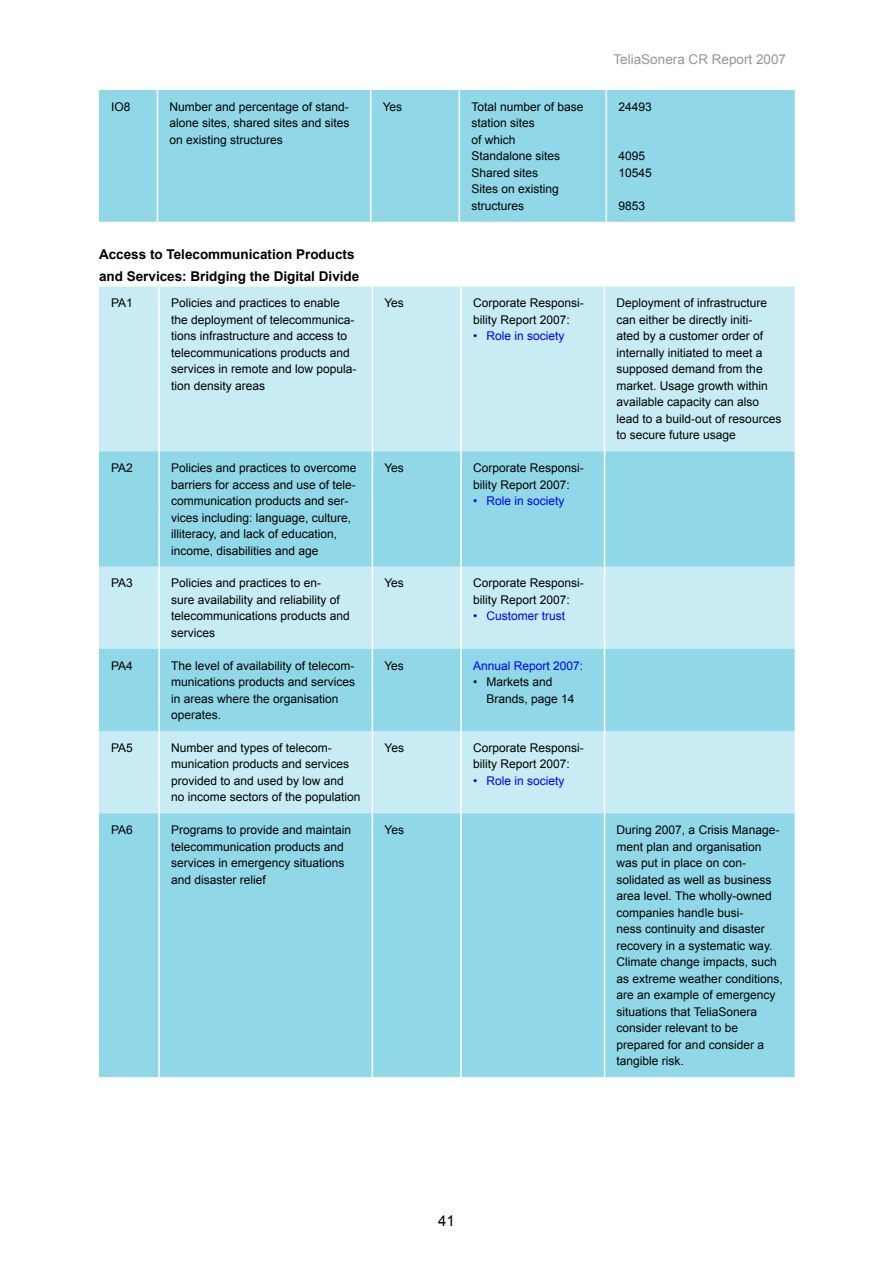
<style>
.page{position:relative;width:893px;height:1263px;background:#fff}
.page>*{position:absolute;margin:0;border:0;box-sizing:border-box;transform-origin:0 0}
.t1{font:15px "Arial";color:#000}
.t2{font:700 13.5px/21.6px "Arial";color:#000}
.t3{font:13.5px "Arial";color:#969696}
.t4{font:12px/16.5px "Arial";color:#000}
.t5{font:12px "Arial";color:#00f}
</style>
<div class="page">
<div style="left:99px;top:90px;width:696px;height:132px;background:#90d8e7"></div>
<hr style="left:157px;top:90px;width:1px;height:132px;background:#fff">
<hr style="left:370px;top:90px;width:1px;height:132px;background:#fff">
<hr style="left:459px;top:90px;width:1px;height:132px;background:#fff">
<hr style="left:606px;top:90px;width:1px;height:132px;background:#fff">
<div style="left:99px;top:287px;width:696px;height:164px;background:#c7ecf3"></div>
<svg style="left:99px;top:451px;width:696px;height:626px;background:#9eddea"></svg>
<hr style="left:158px;top:287px;width:2px;height:164px;background:#fff">
<hr style="left:372px;top:287px;width:1px;height:164px;background:#fff">
<hr style="left:460px;top:287px;width:2px;height:164px;background:#fff">
<hr style="left:604px;top:287px;width:1px;height:164px;background:#fff">
<hr style="left:158px;top:451px;width:2px;height:116px;background:#fff">
<hr style="left:372px;top:451px;width:1px;height:116px;background:#fff">
<hr style="left:460px;top:451px;width:2px;height:116px;background:#fff">
<hr style="left:604px;top:451px;width:1px;height:116px;background:#fff">
<hr style="left:158px;top:567px;width:2px;height:82px;background:#fff">
<hr style="left:372px;top:567px;width:1px;height:82px;background:#fff">
<hr style="left:460px;top:567px;width:2px;height:82px;background:#fff">
<hr style="left:604px;top:567px;width:1px;height:82px;background:#fff">
<hr style="left:158px;top:649px;width:2px;height:82px;background:#fff">
<hr style="left:372px;top:649px;width:1px;height:82px;background:#fff">
<hr style="left:460px;top:649px;width:2px;height:82px;background:#fff">
<hr style="left:604px;top:649px;width:1px;height:82px;background:#fff">
<hr style="left:158px;top:731px;width:2px;height:82px;background:#fff">
<hr style="left:372px;top:731px;width:1px;height:82px;background:#fff">
<hr style="left:460px;top:731px;width:2px;height:82px;background:#fff">
<hr style="left:604px;top:731px;width:1px;height:82px;background:#fff">
<hr style="left:158px;top:813px;width:2px;height:264px;background:#fff">
<hr style="left:372px;top:813px;width:1px;height:264px;background:#fff">
<hr style="left:460px;top:813px;width:2px;height:264px;background:#fff">
<hr style="left:604px;top:813px;width:1px;height:264px;background:#fff">
<p class="t3" style="left:614px;top:50px;width:174px">TeliaSonera CR Report 2007</p>
<p class="t4" style="left:111px;top:98px;width:21px">IO8</p>
<p class="t4" style="left:169px;top:98px;width:182px;text-align:justify">Number and percentage of stand&shy;alone sites, shared sites and sites on existing structures</p>
<p class="t4" style="left:383px;top:98px;width:21px">Yes</p>
<p class="t4" style="left:471px;top:98px;width:114px">Total number of base station sites<br>of which<br>Standalone sites<br>Shared sites<br>Sites on existing structures</p>
<p class="t4" style="left:618px;top:98px;width:35px">24493</p>
<p class="t4" style="left:618px;top:148px;width:35px">4095<br>10545</p>
<p class="t4" style="left:618px;top:197px;width:28px">9853</p>
<p class="t2" style="left:99px;top:244px;width:262px">Access to Telecommunication Products and Services: Bridging the Digital Divide</p>
<p class="t4" style="left:111px;top:295px;width:23px">PA1</p>
<p class="t4" style="left:171px;top:295px;width:187px">Policies and practices to enable the deployment of telecommunica&shy;tions infrastructure and access to telecommunications products and services in remote and low popula&shy;tion density areas</p>
<p class="t4" style="left:384px;top:295px;width:21px">Yes</p>
<p class="t4" style="left:473px;top:295px;width:112px">Corporate Responsi&shy;bility Report 2007:</p>
<p class="t5" style="left:473px;top:328px;width:93px">• Role in society</p>
<p class="t4" style="left:111px;top:460px;width:23px">PA2</p>
<p class="t4" style="left:171px;top:460px;width:187px">Policies and practices to overcome barriers for access and use of tele&shy;communication products and ser&shy;vices including: language, culture, illiteracy, and lack of education, income, disabilities and age</p>
<p class="t4" style="left:384px;top:460px;width:21px">Yes</p>
<p class="t4" style="left:473px;top:460px;width:112px">Corporate Responsi&shy;bility Report 2007:</p>
<p class="t5" style="left:473px;top:493px;width:93px">• Role in society</p>
<p class="t4" style="left:111px;top:575px;width:23px">PA3</p>
<p class="t4" style="left:171px;top:575px;width:180px">Policies and practices to en-<br>sure availability and reliability of telecommunications products and services</p>
<p class="t4" style="left:384px;top:575px;width:21px">Yes</p>
<p class="t4" style="left:473px;top:575px;width:112px">Corporate Responsi&shy;bility Report 2007:</p>
<p class="t5" style="left:473px;top:608px;width:94px">• Customer trust</p>
<p class="t4" style="left:111px;top:657px;width:23px">PA4</p>
<p class="t4" style="left:171px;top:657px;width:186px">The level of availability of telecom&shy;munications products and services in areas where the organisation operates.</p>
<p class="t4" style="left:384px;top:657px;width:21px">Yes</p>
<p class="t5" style="left:473px;top:657px;width:112px">Annual Report 2007:</p>
<p class="t4" style="left:487px;top:674px;width:90px;text-indent:-14px">• Markets and<br>Brands, page 14</p>
<p class="t4" style="left:111px;top:739px;width:23px">PA5</p>
<p class="t4" style="left:171px;top:739px;width:191px">Number and types of telecom&shy;munication products and services provided to and used by low and<br>no income sectors of the population</p>
<p class="t4" style="left:384px;top:739px;width:21px">Yes</p>
<p class="t4" style="left:473px;top:739px;width:112px">Corporate Responsi&shy;bility Report 2007:</p>
<p class="t5" style="left:473px;top:773px;width:93px">• Role in society</p>
<p class="t4" style="left:617px;top:295px;width:166px">Deployment of infrastructure can either be directly initi-<br>ated by a customer order of internally initiated to meet a supposed demand from the market. Usage growth within available capacity can also lead to a build-out of resources to secure future usage</p>
<p class="t4" style="left:111px;top:822px;width:23px">PA6</p>
<p class="t4" style="left:171px;top:822px;width:182px">Programs to provide and maintain telecommunication products and services in emergency situations and disaster relief</p>
<p class="t4" style="left:384px;top:822px;width:21px">Yes</p>
<p class="t4" style="left:617px;top:822px;width:168px">During 2007, a Crisis Manage&shy;ment plan and organisation was put in place on con&shy;solidated as well as business area level. The wholly-owned companies handle busi-<br>ness continuity and disaster recovery in a systematic way.<br>Climate change impacts, such as extreme weather conditions, are an example of emergency situations that TeliaSonera consider relevant to be prepared for and consider a tangible risk.</p>
<p class="t1" style="left:438px;top:1210px;width:18px">41</p>
</div>
